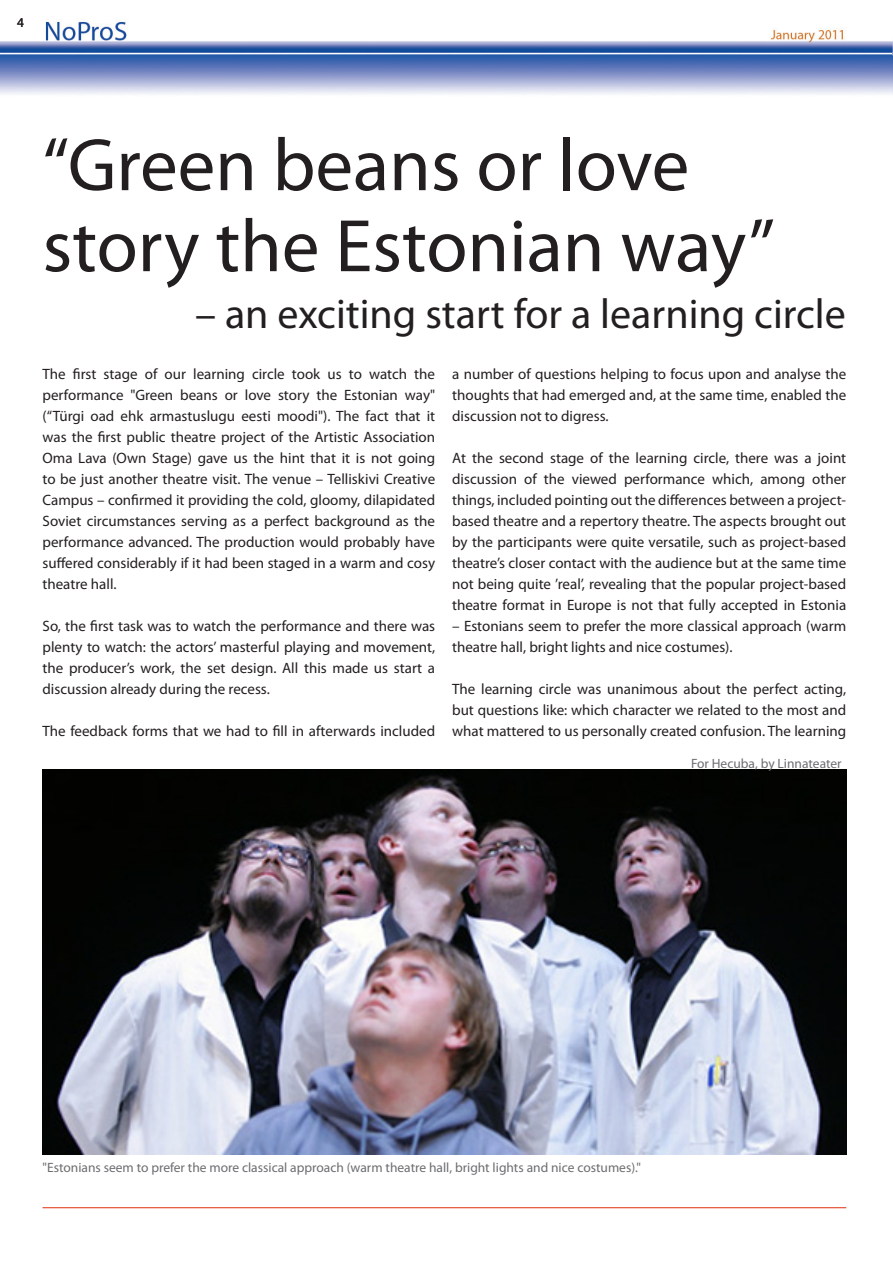
<style>
.page{position:relative;width:893px;height:1263px;background:#fff}
.page>*{position:absolute;margin:0;border:0;box-sizing:border-box;transform-origin:0 0}
.titulo{font:75px "Myriad Pro";color:#231f20}
.titulo-2{font:42px "Myriad Pro";color:#231f20}
.txt{font:15px/21px "Myriad Pro";color:#231f20;text-align:justify}
.t1{font:13.5px "Myriad Pro";color:#6c6d70}
.t2{font:13.5px "Myriad Pro";color:#231f20}
</style>
<div class="page">
<img style="left:0;top:21px;width:892px;height:73px">
<hr style="left:43px;top:1207px;width:803px;height:1px;background:#e34624">
<img style="left:892px;top:41px;width:1px;height:53px">
<img style="left:43px;top:770px;width:803px;height:384px">
<p class="t2" style="left:17px;top:14px;width:8px">4</p>
<p class="titulo" style="left:43px;top:119px;width:648px">“Green beans or love</p>
<p class="titulo" style="left:43px;top:200px;width:734px">story the Estonian way”</p>
<p class="titulo-2" style="left:195px;top:288px;width:652px">– an exciting start for a learning circle</p>
<p class="txt" style="left:452px;top:363px;width:396px">a number of questions helping to focus upon and analyse the thoughts that had emerged and, at the same time, enabled the discussion not to digress.</p>
<p class="txt" style="left:452px;top:447px;width:396px">At the second stage of the learning circle, there was a joint discussion of the viewed performance which, among other things, included pointing out the differences between a project&shy;based theatre and a repertory theatre. The aspects brought out by the participants were quite versatile, such as project-based theatre’s closer contact with the audience but at the same time not being quite ’real’, revealing that the popular project-based theatre format in Europe is not that fully accepted in Estonia</p>
<p class="txt" style="left:452px;top:615px;width:395px">– Estonians seem to prefer the more classical approach (warm theatre hall, bright lights and nice costumes).</p>
<p class="txt" style="left:452px;top:678px;width:396px">The learning circle was unanimous about the perfect acting, but questions like: which character we related to the most and what mattered to us personally created confusion. The learning</p>
<p class="txt" style="left:43px;top:363px;width:394px">The first stage of our learning circle took us to watch the performance "Green beans or love story the Estonian way" (“Türgi oad ehk armastuslugu eesti moodi"). The fact that it was the first public theatre project of the Artistic Association Oma Lava (Own Stage) gave us the hint that it is not going to be just another theatre visit. The venue – Telliskivi Creative Campus – confirmed it providing the cold, gloomy, dilapidated Soviet circumstances serving as a perfect background as the performance advanced. The production would probably have suffered considerably if it had been staged in a warm and cosy theatre hall.</p>
<p class="txt" style="left:43px;top:615px;width:394px">So, the first task was to watch the performance and there was plenty to watch: the actors’ masterful playing and movement, the producer’s work, the set design. All this made us start a discussion already during the recess.</p>
<p class="txt" style="left:43px;top:720px;width:394px">The feedback forms that we had to fill in afterwards included</p>
<p class="t1" style="left:691px;top:755px;width:152px">For Hecuba, by Linnateater</p>
<p class="t1" style="left:43px;top:1159px;width:600px">"Estonians seem to prefer the more classical approach (warm theatre hall, bright lights and nice costumes)."</p>
</div>
